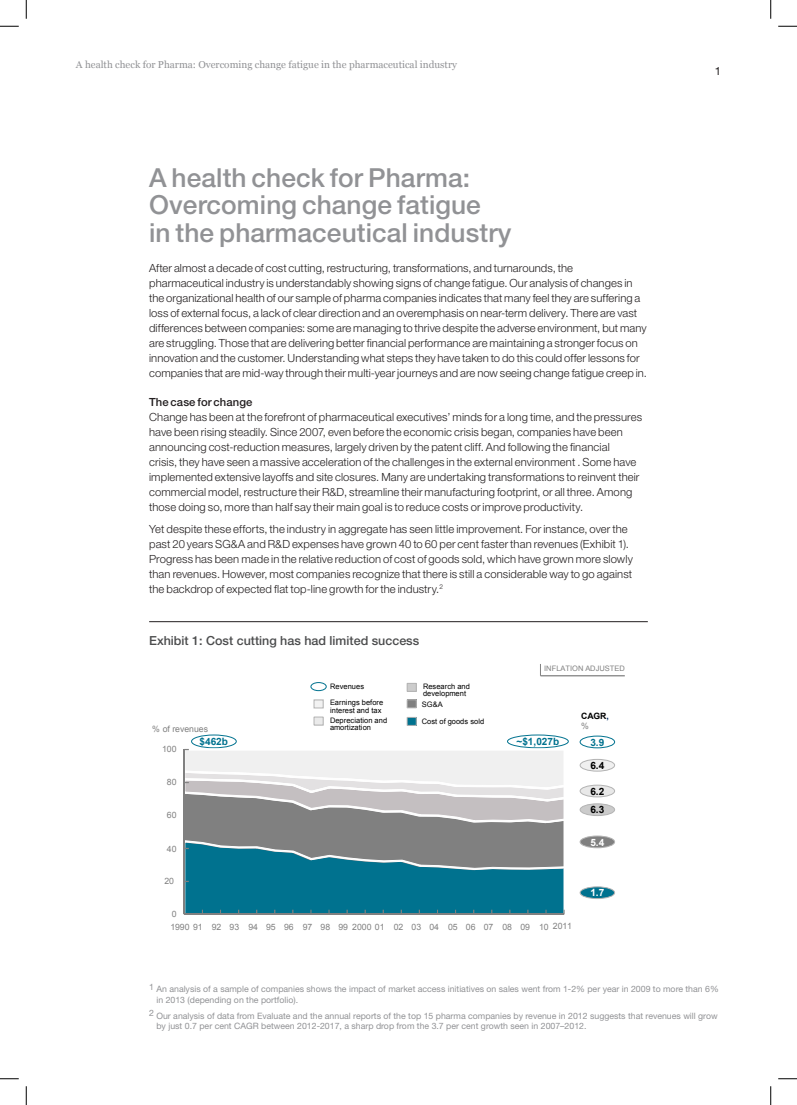
<style>
.page{position:relative;width:797px;height:1105px;background:#fff}
.page>*{position:absolute;margin:0;border:0;box-sizing:border-box;transform-origin:0 0}
.Chapter_heading{font:500 26.25px/27.5px "Helvetica Neue LT Std";letter-spacing:.005em;color:#919295}
.Exhibit_headers{font:500 12.5px "Helvetica Neue LT Std";color:#4b4c4d}
.Body{font:300 11.25px/15px "Helvetica Neue LT Std";letter-spacing:.005em;color:#231f20}
.subheading{font:500 11.25px "Helvetica Neue LT Std";letter-spacing:.01em;color:#231f20}
.t1{font:11.25px "Helvetica Neue LT Std";color:#231f20}
.t2{font:10px "Georgia";color:#919295}
.t3{font:700 10px "Arial";letter-spacing:-.005em;color:#00728f}
.t4{font:700 10px "Arial";color:#000}
.t5{font:700 10px "Arial";color:#fff}
.Footnotes{font:8.75px/10.5px "Helvetica Neue LT Std";color:#919295}
.t6{font:8.75px/13px "Arial";letter-spacing:-.005em;color:#808080}
.t7{font:700 8.75px/10.5px "Arial";color:#000}
.t8{font:7.5px/7.2px "Arial";letter-spacing:.005em;color:#000}
.t9{font:7.5px "Arial";color:#808080}
.s1{color:#002960}
.s2{font-weight:400;color:#808080}
</style>
<div class="page">
<div style="left:407px;top:717px;width:9px;height:8px;background:#00728f"></div>
<div style="left:407px;top:717px;width:9px;height:8px;border:1px solid #b3b3b3"></div>
<div style="left:314px;top:700px;width:9px;height:8px;background:#f2f2f2"></div>
<div style="left:314px;top:700px;width:9px;height:8px;border:1px solid #b3b3b3"></div>
<div style="left:314px;top:717px;width:9px;height:8px;background:#eaeaea"></div>
<div style="left:314px;top:717px;width:9px;height:8px;border:1px solid #b3b3b3"></div>
<div style="left:407px;top:683px;width:9px;height:8px;background:#ccc"></div>
<div style="left:407px;top:683px;width:9px;height:8px;border:1px solid #b3b3b3"></div>
<div style="left:407px;top:700px;width:9px;height:8px;background:#808080"></div>
<div style="left:407px;top:700px;width:9px;height:8px;border:1px solid #b3b3b3"></div>
<div style="left:507px;top:735px;width:61px;height:13px;border:1px solid #00728f;border-radius:50%"></div>
<div style="left:191px;top:735px;width:45px;height:13px;border:1px solid #00728f;border-radius:50%"></div>
<div style="left:580px;top:836px;width:34px;height:12px;background:#808080;border-radius:50%"></div>
<div style="left:580px;top:836px;width:34px;height:12px;border:1px solid #b3b3b3;border-radius:50%"></div>
<div style="left:580px;top:887px;width:34px;height:11px;background:#00728f;border-radius:50%"></div>
<div style="left:580px;top:887px;width:34px;height:12px;border:1px solid #b3b3b3;border-radius:50%"></div>
<div style="left:580px;top:759px;width:34px;height:12px;background:#f0f0f0;border-radius:50%"></div>
<div style="left:580px;top:759px;width:34px;height:12px;border:1px solid #b3b3b3;border-radius:50%"></div>
<div style="left:580px;top:785px;width:34px;height:12px;background:#e8e8e8;border-radius:50%"></div>
<div style="left:580px;top:785px;width:34px;height:12px;border:1px solid #b3b3b3;border-radius:50%"></div>
<div style="left:580px;top:736px;width:34px;height:12px;border:1px solid #00728f;border-radius:50%"></div>
<div style="left:580px;top:804px;width:34px;height:11px;background:#cbcbcb;border-radius:50%"></div>
<div style="left:580px;top:804px;width:34px;height:12px;border:1px solid #b3b3b3;border-radius:50%"></div>
<div style="left:311px;top:682px;width:15px;height:9px;border:1px solid #00728f;border-radius:50%"></div>
<hr style="left:540px;top:675px;width:84px;height:1px;background:#808080">
<svg style="left:183px;top:749px;width:382px;height:166px"></svg>
<hr style="left:149px;top:621px;width:499px;height:1px;background:#231f20">
<svg style="left:0;top:25px;width:19px;height:2px"></svg>
<svg style="left:778px;top:25px;width:19px;height:2px"></svg>
<svg style="left:0;top:1078px;width:19px;height:1px"></svg>
<svg style="left:778px;top:1078px;width:19px;height:1px"></svg>
<svg style="left:25px;top:0;width:2px;height:19px"></svg>
<svg style="left:25px;top:1086px;width:2px;height:19px"></svg>
<svg style="left:770px;top:0;width:1px;height:19px"></svg>
<svg style="left:770px;top:1086px;width:1px;height:19px"></svg>
<p class="t2" style="left:76px;top:59px;width:383px">A health check for Pharma: Overcoming change fatigue in the pharmaceutical industry</p>
<p class="Chapter_heading" style="left:149px;top:163px;width:364px">A health check for Pharma:<br>Overcoming change fatigue<br>in the pharmaceutical industry</p>
<p class="Body" style="left:149px;top:260px;width:499px">After almost a decade of cost cutting, restructuring, transformations, and turnarounds, the pharmaceutical industry is understandably showing signs of change fatigue. Our analysis of changes in the organizational health of our sample of pharma companies indicates that many feel they are suffering a loss of external focus, a lack of clear direction and an overemphasis on near-term delivery. There are vast differences between companies: some are managing to thrive despite the adverse environment, but many are struggling. Those that are delivering better financial performance are maintaining a stronger focus on innovation and the customer. Understanding what steps they have taken to do this could offer lessons for companies that are mid-way through their multi-year journeys and are now seeing change fatigue creep in.</p>
<p class="subheading" style="left:149px;top:395px;width:105px">The case for change</p>
<p class="Body" style="left:149px;top:409px;width:494px">Change has been at the forefront of pharmaceutical executives’ minds for a long time, and the pressures have been rising steadily. Since 2007, even before the economic crisis began, companies have been announcing cost-reduction measures, largely driven by the patent cliff. And following the financial<br>crisis, they have seen a massive acceleration of the challenges in the external environment . Some have implemented extensive layoffs and site closures. Many are undertaking transformations to reinvent their commercial model, restructure their R&amp;D, streamline their manufacturing footprint, or all three. Among those doing so, more than half say their main goal is to reduce costs or improve productivity.</p>
<p class="Body" style="left:149px;top:521px;width:485px">Yet despite these efforts, the industry in aggregate has seen little improvement. For instance, over the past 20 years SG&amp;A and R&amp;D expenses have grown 40 to 60 per cent faster than revenues (Exhibit 1).<br>Progress has been made in the relative reduction of cost of goods sold, which have grown more slowly than revenues. However, most companies recognize that there is still a considerable way to go against the backdrop of expected flat top-line growth for the industry.<sup>2</sup></p>
<p class="Exhibit_headers" style="left:149px;top:633px;width:271px">Exhibit 1: Cost cutting has had limited success</p>
<p class="t8" style="left:330px;top:683px;width:35px">Revenues</p>
<p class="t8" style="left:423px;top:683px;width:48px">Research and development</p>
<p class="t9" style="left:544px;top:664px;width:82px">INFLATION ADJUSTED</p>
<p class="t8" style="left:330px;top:699px;width:55px">Earnings before interest and tax</p>
<p class="t8" style="left:422px;top:701px;width:22px">SG&amp;A</p>
<p class="t8" style="left:330px;top:717px;width:59px">Depreciation and amortization</p>
<p class="t8" style="left:422px;top:718px;width:64px">Cost of goods sold</p>
<p class="t6" style="left:152px;top:723px;width:57px">% of revenues</p>
<p class="t6" style="left:162px;top:743px;width:16px">100</p>
<p class="t6" style="left:167px;top:775px;width:11px">80</p>
<p class="t6" style="left:167px;top:808px;width:11px">60</p>
<p class="t6" style="left:167px;top:842px;width:11px">40</p>
<p class="t6" style="left:164px;top:875px;width:11px">20</p>
<p class="t6" style="left:170px;top:908px;width:403px">0<br>1990 91 92 93 94 95 96 97 98 99 2000 01 02 03 04 05 06 07 08 09 10 2011</p>
<p class="t3" style="left:200px;top:735px;width:30px">$462b</p>
<p class="t3" style="left:516px;top:735px;width:44px">~$1,027b</p>
<p class="t7" style="left:581px;top:711px;width:29px">CAGR<span class="s1">, </span><span class="s2">%</span></p>
<p class="t3" style="left:590px;top:735px;width:15px">3.9</p>
<p class="t4" style="left:590px;top:759px;width:15px">6.4</p>
<p class="t4" style="left:590px;top:785px;width:15px">6.2</p>
<p class="t4" style="left:590px;top:803px;width:15px">6.3</p>
<p class="t5" style="left:590px;top:835px;width:15px">5.4</p>
<p class="t5" style="left:590px;top:886px;width:15px">1.7</p>
<p class="t1" style="left:714px;top:65px;width:8px">1</p>
<p class="Footnotes" style="left:156px;top:984px;width:564px;text-indent:-7px">1 An analysis of a sample of companies shows the impact of market access initiatives on sales went from 1-2% per year in 2009 to more than 6% in 2013 (depending on the portfolio).</p>
<p class="Footnotes" style="left:156px;top:1010px;width:562px;text-indent:-7px">2 Our analysis of data from Evaluate and the annual reports of the top 15 pharma companies by revenue in 2012 suggests that revenues will grow by just 0.7 per cent CAGR between 2012-2017, a sharp drop from the 3.7 per cent growth seen in 2007–2012.</p>
</div>
